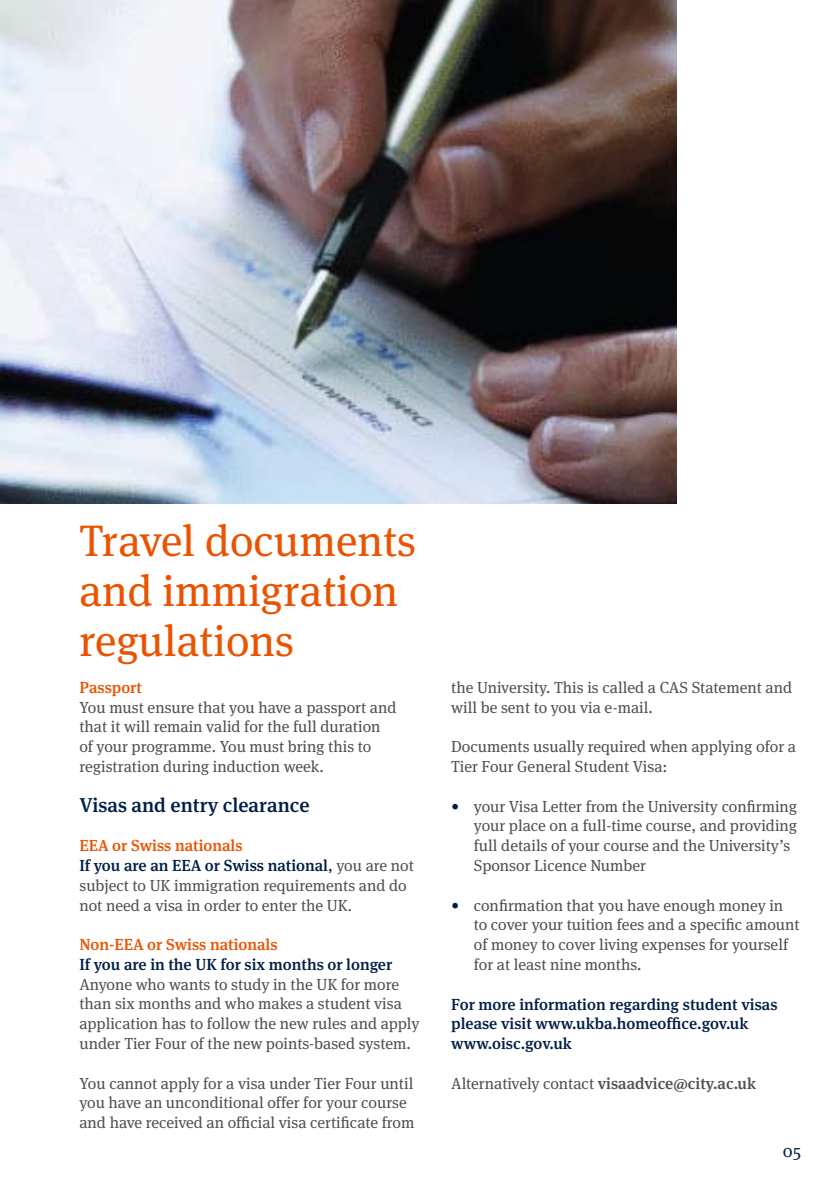
<style>
.page{position:relative;width:840px;height:1191px;background:#fff}
.page>*{position:absolute;margin:0;border:0;box-sizing:border-box;transform-origin:0 0}
.t1{font:44px/50px "Meta Serif";color:#ea5300}
.t2{font:500 20px "Meta Serif";color:#001f46}
.t3{font:18px "Meta Serif";color:#001f46}
.t4{font:16px/19.8px "Meta Serif";color:#504f53}
.t5{font:500 16px/19.8px "Meta Serif";color:#001f46}
.t6{font:500 16px "Meta Serif";color:#504f53}
.t7{font:500 16px "Meta Serif";color:#ea5300}
.s1{font-weight:500;color:#ea5300}
.s2{font-weight:500;color:#001f46}
.s3{color:#001f46}
.s4{font-weight:400}
</style>
<div class="page">
<img style="left:0;top:0;width:676px;height:503px">
<h1 class="t1" style="left:79px;top:511px;width:338px">Travel documents and immigration regulations</h1>
<p class="t7" style="left:79px;top:674px;width:64px">Passport</p>
<p class="t4" style="left:79px;top:695px;width:318px">You must ensure that you have a passport and that it will remain valid for the full duration of your programme. You must bring this to registration during induction week.</p>
<p class="t2" style="left:79px;top:788px;width:231px">Visas and entry clearance</p>
<p class="t4" style="left:79px;top:834px;width:336px"><span class="s1">EEA or Swiss nationals<br></span><span class="s2">If you are an EEA or Swiss national</span><span class="s3">,</span> you are not subject to UK immigration requirements and do not need a visa in order to enter the UK.</p>
<p class="t7" style="left:79px;top:931px;width:200px">Non-EEA or Swiss nationals</p>
<p class="t5" style="left:79px;top:952px;width:314px">If you are in the UK for six months or longer</p>
<p class="t4" style="left:79px;top:972px;width:341px">Anyone who wants to study in the UK for more than six months and who makes a student visa application has to follow the new rules and apply under Tier Four of the new points-based system.</p>
<p class="t4" style="left:79px;top:1071px;width:336px">You cannot apply for a visa under Tier Four until you have an unconditional offer for your course and have received an official visa certificate from</p>
<p class="t4" style="left:451px;top:675px;width:342px">the University. This is called a CAS Statement and will be sent to you via e-mail.</p>
<p class="t4" style="left:451px;top:735px;width:346px">Documents usually required when applying 0for a<br>Tier Four General Student Visa:</p>
<p class="t4" style="left:473px;top:794px;width:324px;text-indent:-23px"><span class="s3">•</span> your Visa Letter from the University confirming your place on a full-time course, and providing full details of your course and the University’s Sponsor Licence Number</p>
<p class="t4" style="left:473px;top:893px;width:327px;text-indent:-23px"><span class="s3">•</span> confirmation that you have enough money in to cover your tuition fees and a specific amount of money to cover living expenses for yourself for at least nine months.</p>
<p class="t5" style="left:451px;top:992px;width:328px">For more information regarding student visas please visit www.ukba.homeoffice.gov.uk www.oisc.gov.uk</p>
<p class="t6" style="left:451px;top:1069px;width:306px"><span class="s4">Alternatively contact</span> visaadvice@city.ac.uk</p>
<p class="t3" style="left:782px;top:1135px;width:20px">05</p>
</div>
